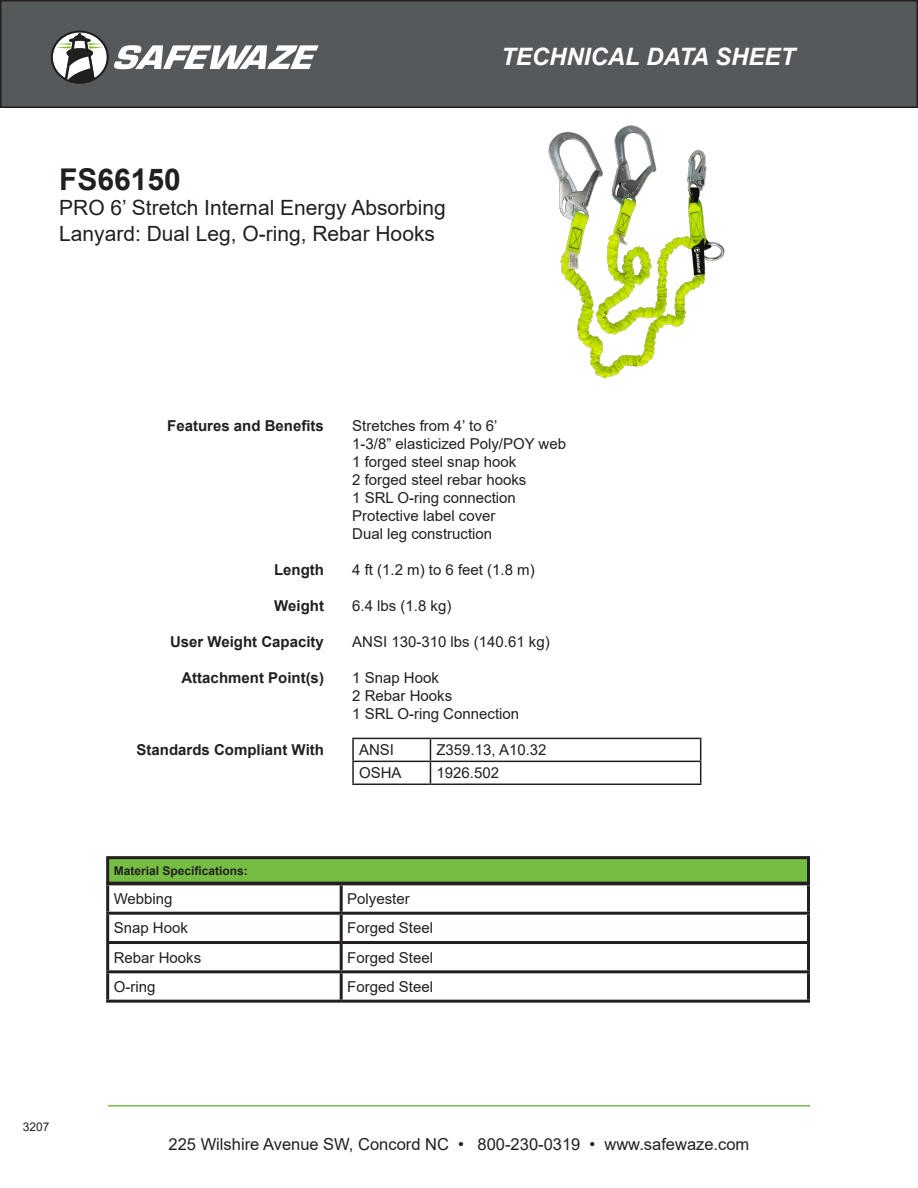
<style>
.page{position:relative;width:918px;height:1188px;background:#fff}
.page>*{position:absolute;margin:0;border:0;box-sizing:border-box;transform-origin:0 0}
.t1{font:700 30px "Arial";color:#231f20}
.t2{font:italic 700 24px "Arial";color:#fff}
.t3{font:21px/25.2px "Arial";color:#231f20}
.t4{font:16.5px "Arial";color:#231f20}
.t5{font:15px "Arial";color:#231f20}
.t6{font:700 15px "Arial";color:#231f20}
.t7{font:700 12px "Arial";color:#231f20}
.t8{font:12px "Arial";color:#231f20}
</style>
<div class="page">
<div style="left:1px;top:1px;width:916px;height:106px;background:#55595b"></div>
<div style="left:0;top:0;width:918px;height:108px;border:2px solid #231f20"></div>
<svg style="left:51px;top:31px;width:268px;height:53px"></svg>
<hr style="left:108px;top:1105px;width:702px;height:2px;background:#75bd43">
<img style="left:548px;top:125px;width:177px;height:254px">
<hr style="left:106px;top:885px;width:3px;height:27px;background:#231f20">
<hr style="left:340px;top:885px;width:3px;height:27px;background:#231f20">
<hr style="left:807px;top:885px;width:3px;height:27px;background:#231f20">
<hr style="left:106px;top:912px;width:235px;height:3px;background:#231f20">
<hr style="left:106px;top:915px;width:3px;height:26px;background:#231f20">
<hr style="left:341px;top:912px;width:469px;height:3px;background:#231f20">
<hr style="left:340px;top:915px;width:3px;height:26px;background:#231f20">
<hr style="left:807px;top:915px;width:3px;height:26px;background:#231f20">
<hr style="left:106px;top:941px;width:235px;height:3px;background:#231f20">
<hr style="left:106px;top:944px;width:3px;height:26px;background:#231f20">
<hr style="left:341px;top:941px;width:469px;height:3px;background:#231f20">
<hr style="left:340px;top:944px;width:3px;height:26px;background:#231f20">
<hr style="left:807px;top:944px;width:3px;height:26px;background:#231f20">
<hr style="left:106px;top:970px;width:235px;height:3px;background:#231f20">
<hr style="left:106px;top:973px;width:3px;height:27px;background:#231f20">
<hr style="left:341px;top:970px;width:469px;height:3px;background:#231f20">
<hr style="left:340px;top:973px;width:3px;height:27px;background:#231f20">
<hr style="left:807px;top:973px;width:3px;height:27px;background:#231f20">
<hr style="left:106px;top:1000px;width:235px;height:3px;background:#231f20">
<hr style="left:341px;top:1000px;width:469px;height:3px;background:#231f20">
<div style="left:108px;top:858px;width:700px;height:25px;background:#75bd43"></div>
<div style="left:106px;top:856px;width:704px;height:29px;border:3px solid #231f20"></div>
<hr style="left:352px;top:738px;width:78px;height:1px;background:#231f20">
<hr style="left:352px;top:739px;width:2px;height:22px;background:#231f20">
<hr style="left:430px;top:738px;width:271px;height:1px;background:#231f20">
<hr style="left:352px;top:761px;width:78px;height:1px;background:#231f20">
<hr style="left:352px;top:762px;width:2px;height:22px;background:#231f20">
<hr style="left:430px;top:761px;width:271px;height:1px;background:#231f20">
<svg style="left:430px;top:739px;width:1px;height:45px"></svg>
<svg style="left:700px;top:739px;width:1px;height:45px"></svg>
<hr style="left:352px;top:784px;width:78px;height:1px;background:#231f20">
<hr style="left:430px;top:784px;width:271px;height:1px;background:#231f20">
<p class="t1" style="left:59px;top:158px;width:123px">FS66150</p>
<p class="t3" style="left:59px;top:195px;width:388px">PRO 6’ Stretch Internal Energy Absorbing<br>Lanyard: Dual Leg, O-ring, Rebar Hooks</p>
<h2 class="t2" style="left:501px;top:40px;width:295px">TECHNICAL DATA SHEET</h2>
<p class="t8" style="left:23px;top:1119px;width:28px">3207</p>
<p class="t6" style="left:167px;top:415px;width:158px">Features and Benefits</p>
<p class="t6" style="left:274px;top:559px;width:51px">Length</p>
<p class="t6" style="left:274px;top:595px;width:51px">Weight</p>
<p class="t6" style="left:170px;top:631px;width:155px">User Weight Capacity</p>
<p class="t6" style="left:182px;top:667px;width:144px">Attachment Point(s)</p>
<p class="t6" style="left:137px;top:739px;width:189px">Standards Compliant With</p>
<p class="t5" style="left:352px;top:415px;width:147px">Stretches from 4’ to 6’</p>
<p class="t5" style="left:352px;top:433px;width:215px">1-3/8” elasticized Poly/POY web</p>
<p class="t5" style="left:352px;top:451px;width:166px">1 forged steel snap hook</p>
<p class="t5" style="left:352px;top:469px;width:176px">2 forged steel rebar hooks</p>
<p class="t5" style="left:352px;top:487px;width:165px">1 SRL O-ring connection</p>
<p class="t5" style="left:352px;top:505px;width:145px">Protective label cover</p>
<p class="t5" style="left:352px;top:523px;width:142px">Dual leg construction</p>
<p class="t5" style="left:352px;top:559px;width:184px">4 ft (1.2 m) to 6 feet (1.8 m)</p>
<p class="t5" style="left:352px;top:595px;width:101px">6.4 lbs (1.8 kg)</p>
<p class="t5" style="left:352px;top:631px;width:199px">ANSI 130-310 lbs (140.61 kg)</p>
<p class="t5" style="left:352px;top:667px;width:88px">1 Snap Hook</p>
<p class="t5" style="left:352px;top:685px;width:102px">2 Rebar Hooks</p>
<p class="t5" style="left:352px;top:703px;width:169px">1 SRL O-ring Connection</p>
<p class="t5" style="left:359px;top:740px;width:37px">ANSI</p>
<p class="t5" style="left:436px;top:740px;width:112px">Z359.13, A10.32</p>
<p class="t5" style="left:359px;top:763px;width:44px">OSHA</p>
<p class="t5" style="left:436px;top:763px;width:64px">1926.502</p>
<p class="t7" style="left:114px;top:862px;width:136px">Material Specifications:</p>
<p class="t5" style="left:114px;top:888px;width:60px">Webbing</p>
<p class="t5" style="left:347px;top:888px;width:64px">Polyester</p>
<p class="t5" style="left:114px;top:918px;width:76px">Snap Hook</p>
<p class="t5" style="left:347px;top:918px;width:87px">Forged Steel</p>
<p class="t5" style="left:114px;top:947px;width:89px">Rebar Hooks</p>
<p class="t5" style="left:347px;top:947px;width:87px">Forged Steel</p>
<p class="t5" style="left:114px;top:976px;width:43px">O-ring</p>
<p class="t5" style="left:347px;top:976px;width:87px">Forged Steel</p>
<p class="t4" style="left:169px;top:1132px;width:582px">225 Wilshire Avenue SW, Concord NC • 800-230-0319 • www.safewaze.com</p>
</div>
